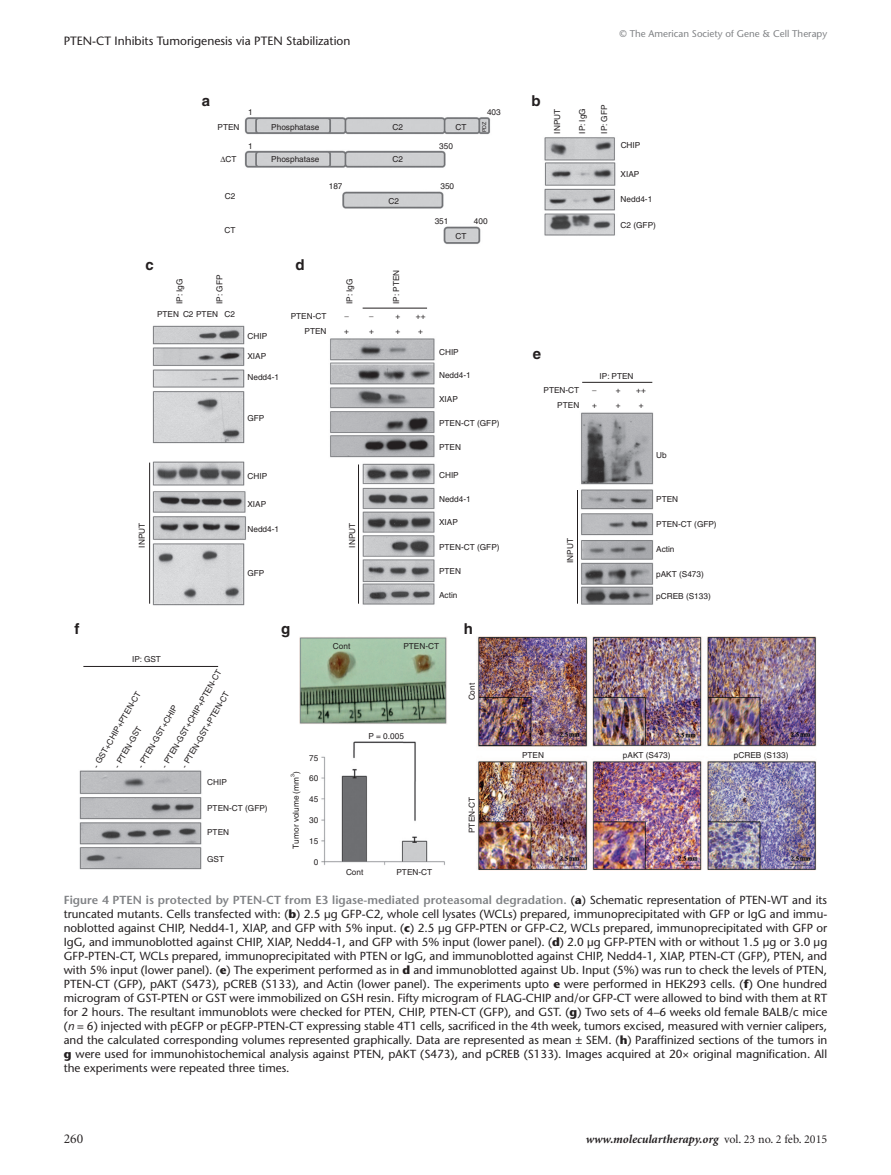
<style>
.page{position:relative;width:891px;height:1175px;background:#fff}
.page>*{position:absolute;margin:0;border:0;box-sizing:border-box;transform-origin:0 0}
.t1{font:700 15px "Helvetica";color:#231f20}
.t2{font:13.5px "Minion";color:#231f20}
.t3{font:12px "Stone Sans";color:#231f20}
.t4{font:italic 700 12px "Minion";color:#231f20}
.t5{font:11.7px/14.1px "Stone Sans";color:#231f20;text-align:justify}
.t6{font:600 11.7px "ITC Stone Sans";color:#808285}
.t7{font:9.75px "Stone Sans";color:#808285}
.t8{font:8.25px/14.7px "Helvetica";color:#231f20}
.t9{font:5.25px "Helvetica";color:#231f20}
.s1{font-family:"Stone Sans";font-weight:400;color:#231f20}
.s2{font-family:"Stone Sans";font-weight:700;color:#231f20}
.s3{font-weight:700}
.s4{font-style:italic}
.s5{font-weight:400;font-style:normal}
</style>
<div class="page">
<img style="left:300px;top:637px;width:147px;height:87px">
<img style="left:321px;top:741px;width:124px;height:124px">
<img style="left:244px;top:117px;width:246px;height:127px">
<img style="left:544px;top:137px;width:72px;height:99px">
<img style="left:581px;top:412px;width:73px;height:193px">
<img style="left:330px;top:338px;width:105px;height:267px">
<img style="left:150px;top:325px;width:96px;height:281px">
<img style="left:79px;top:770px;width:123px;height:100px">
<img style="left:477px;top:636px;width:340px;height:234px">
<hr style="left:582px;top:382px;width:70px;height:1px;background:#231f20">
<hr style="left:363px;top:308px;width:64px;height:1px;background:#231f20">
<hr style="left:149px;top:462px;width:1px;height:141px;background:#231f20">
<hr style="left:358px;top:464px;width:1px;height:139px;background:#231f20">
<hr style="left:577px;top:490px;width:1px;height:113px;background:#231f20">
<hr style="left:83px;top:666px;width:135px;height:1px;background:#231f20">
<p class="t3" style="left:64px;top:34px;width:288px">PTEN-CT Inhibits Tumorigenesis via PTEN Stabilization</p>
<p class="t1" style="left:145px;top:255px;width:10px">c</p>
<p class="t1" style="left:202px;top:92px;width:10px">a</p>
<p class="t8" style="left:248px;top:105px;width:6px">1</p>
<p class="t8" style="left:218px;top:119px;width:24px">PTEN</p>
<p class="t8" style="left:271px;top:119px;width:50px">Phosphatase</p>
<p class="t8" style="left:220px;top:152px;width:18px">∆CT</p>
<p class="t8" style="left:271px;top:152px;width:50px">Phosphatase</p>
<p class="t8" style="left:248px;top:138px;width:6px">1</p>
<p class="t8" style="left:225px;top:188px;width:12px">C2</p>
<p class="t8" style="left:225px;top:223px;width:12px">CT</p>
<p class="t1" style="left:296px;top:255px;width:11px">d</p>
<p class="t8" style="left:172px;top:304px;width:27px;rotate:-90deg">IP: IgG</p>
<p class="t8" style="left:212px;top:304px;width:30px;rotate:-90deg">IP: GFP</p>
<p class="t8" style="left:329px;top:178px;width:15px">187</p>
<p class="t8" style="left:393px;top:119px;width:12px">C2</p>
<p class="t8" style="left:455px;top:119px;width:12px">CT</p>
<p class="t8" style="left:487px;top:105px;width:15px">403</p>
<p class="t9" style="left:481px;top:132px;width:12px;rotate:-90deg">PDZ</p>
<p class="t8" style="left:393px;top:152px;width:12px">C2</p>
<p class="t8" style="left:389px;top:193px;width:12px">C2</p>
<p class="t8" style="left:439px;top:138px;width:15px">350</p>
<p class="t8" style="left:440px;top:178px;width:15px">350</p>
<p class="t8" style="left:435px;top:213px;width:15px">351</p>
<p class="t8" style="left:474px;top:213px;width:15px">400</p>
<p class="t8" style="left:455px;top:228px;width:12px">CT</p>
<p class="t8" style="left:342px;top:304px;width:27px;rotate:-90deg">IP: IgG</p>
<p class="t8" style="left:389px;top:304px;width:35px;rotate:-90deg">IP: PTEN</p>
<p class="t8" style="left:157px;top:307px;width:80px">PTEN C2 PTEN C2</p>
<p class="t8" style="left:247px;top:329px;width:21px">CHIP</p>
<p class="t8" style="left:247px;top:348px;width:20px">XIAP</p>
<p class="t8" style="left:247px;top:370px;width:33px">Nedd4-1</p>
<p class="t8" style="left:247px;top:411px;width:18px">GFP</p>
<p class="t8" style="left:291px;top:309px;width:37px">PTEN-CT</p>
<p class="t8" style="left:305px;top:324px;width:24px">PTEN</p>
<p class="t8" style="left:344px;top:324px;width:6px">+</p>
<p class="t8" style="left:369px;top:324px;width:6px">+</p>
<p class="t8" style="left:134px;top:547px;width:26px;rotate:-90deg">INPUT</p>
<p class="t8" style="left:247px;top:469px;width:21px">CHIP</p>
<p class="t8" style="left:247px;top:496px;width:20px">XIAP</p>
<p class="t8" style="left:247px;top:521px;width:33px">Nedd4-1</p>
<p class="t8" style="left:247px;top:565px;width:18px">GFP</p>
<p class="t8" style="left:345px;top:547px;width:26px;rotate:-90deg">INPUT</p>
<p class="t8" style="left:395px;top:309px;width:6px">+ +</p>
<p class="t8" style="left:416px;top:309px;width:11px">++ +</p>
<p class="t8" style="left:439px;top:345px;width:21px">CHIP</p>
<p class="t8" style="left:439px;top:367px;width:33px">Nedd4-1</p>
<p class="t8" style="left:439px;top:391px;width:20px">XIAP</p>
<p class="t8" style="left:439px;top:416px;width:62px">PTEN-CT (GFP)</p>
<p class="t8" style="left:439px;top:440px;width:24px">PTEN</p>
<p class="t8" style="left:439px;top:467px;width:21px">CHIP</p>
<p class="t8" style="left:439px;top:491px;width:33px">Nedd4-1</p>
<p class="t8" style="left:439px;top:514px;width:20px">XIAP</p>
<p class="t8" style="left:439px;top:539px;width:62px">PTEN-CT (GFP)</p>
<p class="t8" style="left:439px;top:563px;width:24px">PTEN</p>
<p class="t8" style="left:439px;top:588px;width:20px">Actin</p>
<p class="t1" style="left:74px;top:619px;width:6px">f</p>
<p class="t1" style="left:281px;top:619px;width:11px">g</p>
<p class="t1" style="left:464px;top:619px;width:11px">h</p>
<p class="t8" style="left:132px;top:652px;width:30px">IP: GST</p>
<p class="t8" style="left:89px;top:763px;width:89px;rotate:-60deg">- GST+CHIP+PTEN-CT</p>
<p class="t8" style="left:157px;top:763px;width:113px;rotate:-60deg">- PTEN-GST+CHIP+PTEN-CT</p>
<p class="t8" style="left:177px;top:763px;width:89px;rotate:-60deg">- PTEN-GST+PTEN-CT</p>
<p class="t8" style="left:134px;top:763px;width:73px;rotate:-60deg">- PTEN-GST+CHIP</p>
<p class="t8" style="left:110px;top:763px;width:48px;rotate:-60deg">- PTEN-GST</p>
<p class="t8" style="left:207px;top:775px;width:21px">CHIP</p>
<p class="t8" style="left:207px;top:800px;width:62px">PTEN-CT (GFP)</p>
<p class="t8" style="left:207px;top:825px;width:24px">PTEN</p>
<p class="t8" style="left:207px;top:851px;width:18px">GST</p>
<p class="t8" style="left:333px;top:638px;width:19px">Cont</p>
<p class="t8" style="left:403px;top:638px;width:37px">PTEN-CT</p>
<p class="t8" style="left:289px;top:848px;width:79px;rotate:-90deg">Tumor volume (mm )</p>
<p class="t9" style="left:290px;top:777px;width:4px;rotate:-90deg">3</p>
<p class="t8" style="left:309px;top:750px;width:11px">75</p>
<p class="t8" style="left:309px;top:771px;width:11px">60</p>
<p class="t8" style="left:309px;top:792px;width:11px">45</p>
<p class="t8" style="left:309px;top:812px;width:11px">30</p>
<p class="t8" style="left:309px;top:833px;width:11px">15</p>
<p class="t8" style="left:314px;top:854px;width:6px">0</p>
<p class="t8" style="left:368px;top:728px;width:37px">P = 0.005</p>
<p class="t8" style="left:346px;top:864px;width:19px">Cont</p>
<p class="t8" style="left:396px;top:864px;width:37px">PTEN-CT</p>
<p class="t8" style="left:464px;top:700px;width:19px;rotate:-90deg">Cont</p>
<p class="t8" style="left:464px;top:833px;width:37px;rotate:-90deg">PTEN-CT</p>
<p class="t7" style="left:620px;top:28px;width:209px">© The American Society of Gene &amp; Cell Therapy</p>
<p class="t1" style="left:531px;top:92px;width:11px">b</p>
<p class="t8" style="left:550px;top:134px;width:26px;rotate:-90deg">INPUT</p>
<p class="t8" style="left:575px;top:134px;width:27px;rotate:-90deg">IP: IgG</p>
<p class="t8" style="left:597px;top:134px;width:30px;rotate:-90deg">IP: GFP</p>
<p class="t8" style="left:621px;top:137px;width:21px">CHIP</p>
<p class="t8" style="left:621px;top:167px;width:20px">XIAP</p>
<p class="t8" style="left:621px;top:192px;width:33px">Nedd4-1</p>
<p class="t8" style="left:621px;top:217px;width:37px">C2 (GFP)</p>
<p class="t1" style="left:533px;top:344px;width:10px">e</p>
<p class="t8" style="left:600px;top:369px;width:35px">IP: PTEN</p>
<p class="t8" style="left:544px;top:383px;width:37px;text-align:right">PTEN-CT<br>PTEN</p>
<p class="t8" style="left:592px;top:397px;width:6px">+</p>
<p class="t8" style="left:563px;top:563px;width:26px;rotate:-90deg">INPUT</p>
<p class="t8" style="left:616px;top:383px;width:6px">+ +</p>
<p class="t8" style="left:636px;top:383px;width:11px">++ +</p>
<p class="t8" style="left:656px;top:447px;width:12px">Ub</p>
<p class="t8" style="left:656px;top:491px;width:24px">PTEN</p>
<p class="t8" style="left:656px;top:517px;width:62px">PTEN-CT (GFP)</p>
<p class="t8" style="left:656px;top:542px;width:20px">Actin</p>
<p class="t8" style="left:656px;top:566px;width:49px">pAKT (S473)</p>
<p class="t8" style="left:656px;top:589px;width:56px">pCREB (S133)</p>
<p class="t8" style="left:522px;top:748px;width:24px">PTEN</p>
<p class="t8" style="left:623px;top:748px;width:49px">pAKT (S473)</p>
<p class="t8" style="left:734px;top:748px;width:56px">pCREB (S133)</p>
<p class="t6" style="left:64px;top:892px;width:765px">Figure 4 PTEN is protected by PTEN-CT from E3 ligase-mediated proteasomal degradation. <span class="s1">(</span><span class="s2">a</span><span class="s1">) Schematic representation of PTEN-WT and its</span></p>
<p class="t5" style="left:64px;top:906px;width:765px">truncated mutants. Cells transfected with: (<span class="s3">b</span>) 2.5 µg GFP-C2, whole cell lysates (WCLs) prepared, immunoprecipitated with GFP or IgG and immu&shy;noblotted against CHIP, Nedd4-1, XIAP, and GFP with 5% input. (<span class="s3">c</span>) 2.5 µg GFP-PTEN or GFP-C2, WCLs prepared, immunoprecipitated with GFP or IgG, and immunoblotted against CHIP, XIAP, Nedd4-1, and GFP with 5% input (lower panel). (<span class="s3">d</span>) 2.0 µg GFP-PTEN with or without 1.5 µg or 3.0 µg GFP-PTEN-CT, WCLs prepared, immunoprecipitated with PTEN or IgG, and immunoblotted against CHIP, Nedd4-1, XIAP, PTEN-CT (GFP), PTEN, and with 5% input (lower panel). (<span class="s3">e</span>) The experiment performed as in <span class="s3">d</span> and immunoblotted against Ub. Input (5%) was run to check the levels of PTEN, PTEN-CT (GFP), pAKT (S473), pCREB (S133), and Actin (lower panel). The experiments upto <span class="s3">e</span> were performed in HEK293 cells. (<span class="s3">f</span>) One hundred microgram of GST-PTEN or GST were immobilized on GSH resin. Fifty microgram of FLAG-CHIP and/or GFP-CT were allowed to bind with them at RT for 2 hours. The resultant immunoblots were checked for PTEN, CHIP, PTEN-CT (GFP), and GST. (<span class="s3">g</span>) Two sets of 4–6 weeks old female BALB/c mice (<span class="s4">n</span> = 6) injected with pEGFP or pEGFP-PTEN-CT expressing stable 4T1 cells, sacrificed in the 4th week, tumors excised, measured with vernier calipers, and the calculated corresponding volumes represented graphically. Data are represented as mean ± SEM. (<span class="s3">h</span>) Paraffinized sections of the tumors in <span class="s3">g</span> were used for immunohistochemical analysis against PTEN, pAKT (S473), and pCREB (S133). Images acquired at 20× original magnification. All the experiments were repeated three times.</p>
<p class="t2" style="left:64px;top:1132px;width:21px">260</p>
<p class="t4" style="left:586px;top:1133px;width:243px">www.moleculartherapy.org <span class="s5">vol. 23 no. 2 feb. 2015</span></p>
</div>
